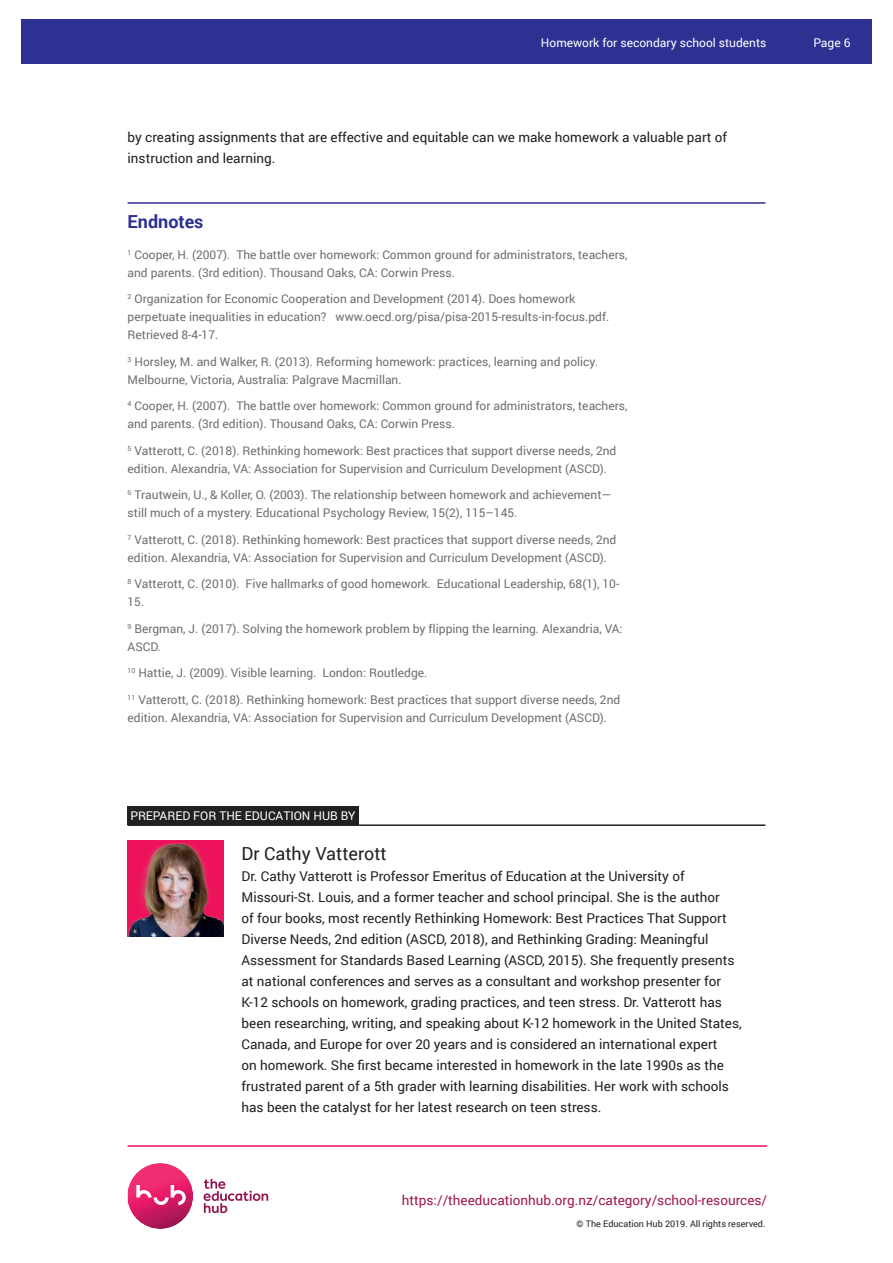
<style>
.page{position:relative;width:893px;height:1263px;background:#fff}
.page>*{position:absolute;margin:0;border:0;box-sizing:border-box;transform-origin:0 0}
.t1{font:18px "Roboto";color:#221f1f}
.t2{font:700 18px "Roboto";color:#2e3092}
.t3{font:13.5px/21px "Roboto";color:#221f1f}
.t4{font:13.5px "Roboto";color:#a11651}
.t5{font:12px/18px "Roboto";color:#6c6e70}
.t6{font:12px "Roboto";color:#fff}
.t7{font:9px "Roboto";color:#221f1f}
</style>
<div class="page">
<img style="left:128px;top:1163px;width:65px;height:66px">
<svg style="left:136px;top:1185px;width:50px;height:20px"></svg>
<svg style="left:204px;top:1179px;width:64px;height:34px"></svg>
<hr style="left:128px;top:1145px;width:639px;height:2px;background:#ed135a">
<div style="left:21px;top:19px;width:851px;height:45px;background:#2e3092"></div>
<hr style="left:128px;top:202px;width:637px;height:2px;background:#2e3092">
<div style="left:128px;top:807px;width:231px;height:18px;background:#221f1f"></div>
<hr style="left:128px;top:824px;width:637px;height:2px;background:#221f1f">
<img style="left:128px;top:841px;width:96px;height:96px">
<p class="t6" style="left:541px;top:37px;width:227px">Homework for secondary school students</p>
<p class="t6" style="left:813px;top:34px;width:39px">Page 6</p>
<p class="t3" style="left:128px;top:126px;width:601px">by creating assignments that are effective and equitable can we make homework a valuable part of instruction and learning.</p>
<h1 class="t2" style="left:128px;top:214px;width:78px">Endnotes</h1>
<p class="t5" style="left:128px;top:245px;width:501px"><sup>1</sup> Cooper, H. (2007). The battle over homework: Common ground for administrators, teachers, and parents. (3rd edition). Thousand Oaks, CA: Corwin Press.</p>
<p class="t5" style="left:128px;top:289px;width:483px"><sup>2</sup> Organization for Economic Cooperation and Development (2014). Does homework perpetuate inequalities in education? www.oecd.org/pisa/pisa-2015-results-in-focus.pdf.<br>Retrieved 8-4-17.</p>
<p class="t5" style="left:128px;top:352px;width:472px"><sup>3</sup> Horsley, M. and Walker, R. (2013). Reforming homework: practices, learning and policy.<br>Melbourne, Victoria, Australia: Palgrave Macmillan.</p>
<p class="t5" style="left:128px;top:396px;width:501px"><sup>4</sup> Cooper, H. (2007). The battle over homework: Common ground for administrators, teachers, and parents. (3rd edition). Thousand Oaks, CA: Corwin Press.</p>
<p class="t5" style="left:128px;top:441px;width:490px"><sup>5</sup> Vatterott, C. (2018). Rethinking homework: Best practices that support diverse needs, 2nd edition. Alexandria, VA: Association for Supervision and Curriculum Development (ASCD).</p>
<p class="t5" style="left:128px;top:485px;width:485px"><sup>6</sup> Trautwein, U., &amp; Koller, O. (2003). The relationship between homework and achievement— still much of a mystery. Educational Psychology Review, 15(2), 115–145.</p>
<p class="t5" style="left:128px;top:530px;width:490px"><sup>7</sup> Vatterott, C. (2018). Rethinking homework: Best practices that support diverse needs, 2nd edition. Alexandria, VA: Association for Supervision and Curriculum Development (ASCD).</p>
<p class="t5" style="left:128px;top:574px;width:493px"><sup>8</sup> Vatterott, C. (2010). Five hallmarks of good homework. Educational Leadership, 68(1), 10-<br>15.</p>
<p class="t5" style="left:128px;top:619px;width:497px"><sup>9</sup> Bergman, J. (2017). Solving the homework problem by flipping the learning. Alexandria, VA:<br>ASCD.</p>
<p class="t5" style="left:128px;top:663px;width:301px"><sup>10</sup> Hattie, J. (2009). Visible learning. London: Routledge.</p>
<p class="t5" style="left:128px;top:690px;width:494px"><sup>11</sup> Vatterott, C. (2018). Rethinking homework: Best practices that support diverse needs, 2nd edition. Alexandria, VA: Association for Supervision and Curriculum Development (ASCD).</p>
<p class="t6" style="left:130px;top:811px;width:227px">PREPARED FOR THE EDUCATION HUB BY</p>
<h1 class="t1" style="left:242px;top:845px;width:147px">Dr Cathy Vatterott</h1>
<p class="t3" style="left:242px;top:866px;width:502px">Dr. Cathy Vatterott is Professor Emeritus of Education at the University of Missouri-St. Louis, and a former teacher and school principal. She is the author<br>of four books, most recently Rethinking Homework: Best Practices That Support Diverse Needs, 2nd edition (ASCD, 2018), and Rethinking Grading: Meaningful Assessment for Standards Based Learning (ASCD, 2015). She frequently presents at national conferences and serves as a consultant and workshop presenter for K-12 schools on homework, grading practices, and teen stress. Dr. Vatterott has been researching, writing, and speaking about K-12 homework in the United States, Canada, and Europe for over 20 years and is considered an international expert<br>on homework. She first became interested in homework in the late 1990s as the frustrated parent of a 5th grader with learning disabilities. Her work with schools has been the catalyst for her latest research on teen stress.</p>
<p class="t4" style="left:402px;top:1194px;width:367px">https://theeducationhub.org.nz/category/school-resources/</p>
<p class="t7" style="left:577px;top:1220px;width:190px">© The Education Hub 2019. All rights reserved.</p>
</div>
